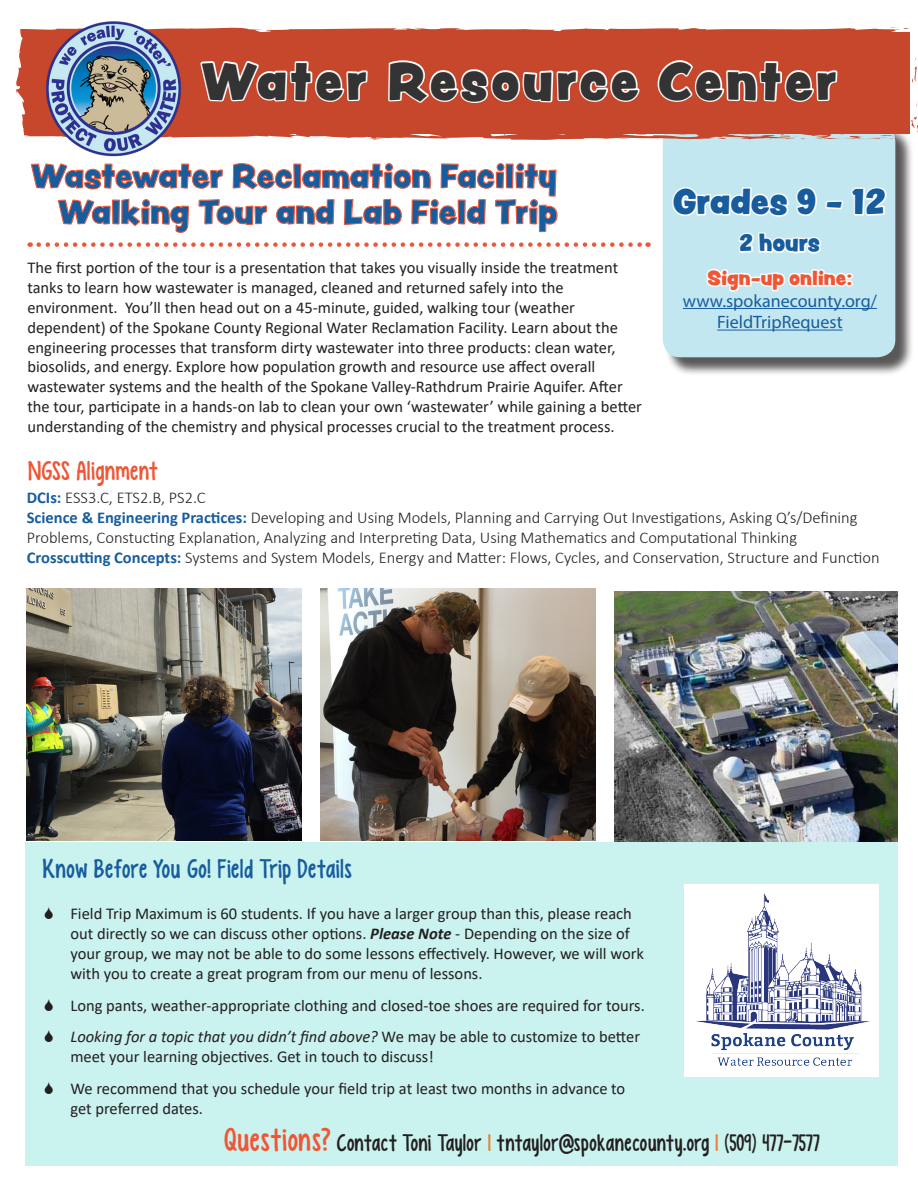
<style>
.page{position:relative;width:918px;height:1188px;background:#fff}
.page>*{position:absolute;margin:0;border:0;box-sizing:border-box;transform-origin:0 0}
.t1{font:46.8px "Peachy Keen JF";letter-spacing:.07em;color:#333}
.No_Spacing{font:31.5px "Peachy Keen JF";color:#175d9e}
.No_Spacing-2{font:30px/36px "Peachy Keen JF";color:#175d9e;text-align:right}
.t2{font:27px "KG Empireof Dirt";letter-spacing:.015em;color:#175d9e}
.t3{font:27px "KG Empireof Dirt";letter-spacing:.015em;color:#f05635}
.t4{font:24px "KG Empireof Dirt";color:#231f20}
.No_Spacing-3{font:21px "Peachy Keen JF";color:#175d9e}
.t5{font:18px/21.6px "Myriad Pro";color:#175d9e;text-align:center}
.t6{font:18px "Peachy Keen JF";color:#f05635}
.t7{font:16.5px/19.8px "Calibri";color:#231f20}
.t8{font:300 16.5px/19.8px "Calibri";color:#231f20}
.s1{font-weight:700;color:#175d9e}
.s2{font-weight:700;font-style:italic}
.s3{font-style:italic}
.s4{font-size:33px;color:#f05635}
.s5{color:#ed7d31}
</style>
<div class="page">
<div style="left:25px;top:842px;width:872px;height:324px;background:#caf2ee"></div>
<div style="left:665px;top:126px;width:249px;height:250px;background:#231f20;opacity:.75"></div>
<svg style="left:912px;top:58px;width:5px;height:25px"></svg>
<svg style="left:910px;top:116px;width:8px;height:17px"></svg>
<img style="left:25px;top:29px;width:5px;height:108px">
<img style="left:320px;top:588px;width:275px;height:253px">
<img style="left:26px;top:588px;width:275px;height:253px">
<div style="left:684px;top:884px;width:194px;height:192px;background:#fff"></div>
<img style="left:695px;top:893px;width:175px;height:173px">
<svg style="left:30px;top:21px;width:867px;height:355px"></svg>
<div style="left:846px;top:273px;width:7px;height:6px;border:3px solid #fff;border-radius:50%"></div>
<div style="left:846px;top:280px;width:7px;height:7px;border:3px solid #fff;border-radius:50%"></div>
<img style="left:614px;top:591px;width:283px;height:251px">
<p class="t1" style="left:201px;top:46px;width:637px">Water Resource Center</p>
<p class="No_Spacing-2" style="left:31px;top:158px;width:528px">Wastewater Reclamation Facility<br>Walking Tour and Lab Field Trip</p>
<p class="t7" style="left:27px;top:258px;width:616px">The first portion of the tour is a presentation that takes you visually inside the treatment tanks to learn how wastewater is managed, cleaned and returned safely into the environment. You’ll then head out on a 45-minute, guided, walking tour (weather dependent) of the Spokane County Regional Water Reclamation Facility. Learn about the engineering processes that transform dirty wastewater into three products: clean water, biosolids, and energy. Explore how population growth and resource use affect overall wastewater systems and the health of the Spokane Valley-Rathdrum Prairie Aquifer. After the tour, participate in a hands-on lab to clean your own ‘wastewater’ while gaining a better understanding of the chemistry and physical processes crucial to the treatment process.</p>
<p class="t3" style="left:28px;top:455px;width:131px">NGSS Alignment</p>
<p class="No_Spacing" style="left:673px;top:178px;width:214px">Grades 9 - 12</p>
<p class="No_Spacing-3" style="left:739px;top:227px;width:82px">2 hours</p>
<p class="t6" style="left:707px;top:264px;width:146px">Sign-up online:</p>
<p class="t5" style="left:683px;top:290px;width:196px">www.spokanecounty.org/<br>FieldTripRequest</p>
<p class="t8" style="left:27px;top:488px;width:180px"><span class="s1">DCIs:</span> ESS3.C, ETS2.B, PS2.C</p>
<p class="t8" style="left:27px;top:508px;width:832px"><span class="s1">Science &amp; Engineering Practices:</span> Developing and Using Models, Planning and Carrying Out Investigations, Asking Q’s/Defining<br>Problems, Constucting Explanation, Analyzing and Interpreting Data, Using Mathematics and Computational Thinking</p>
<p class="t8" style="left:27px;top:547px;width:854px"><span class="s1">Crosscutting Concepts:</span> Systems and System Models, Energy and Matter: Flows, Cycles, and Conservation, Structure and Function</p>
<p class="t2" style="left:42px;top:853px;width:311px">Know Before You Go! Field Trip Details</p>
<p class="t7" style="left:70px;top:904px;width:575px">Field Trip Maximum is 60 students. If you have a larger group than this, please reach out directly so we can discuss other options. <span class="s2">Please Note</span> - Depending on the size of your group, we may not be able to do some lessons effectively. However, we will work with you to create a great program from our menu of lessons.</p>
<p class="t7" style="left:70px;top:995px;width:576px">Long pants, weather-appropriate clothing and closed-toe shoes are required for tours.</p>
<p class="t7" style="left:70px;top:1027px;width:571px"><span class="s3">Looking for a topic that you didn’t find above?</span> We may be able to customize to better meet your learning objectives. Get in touch to discuss!</p>
<p class="t7" style="left:70px;top:1078px;width:556px">We recommend that you schedule your field trip at least two months in advance to get preferred dates.</p>
<p class="t4" style="left:224px;top:1129px;width:597px"><span class="s4">Questions?</span> Contact Toni Taylor <span class="s5">|</span> tntaylor@spokanecounty.org <span class="s5">|</span> (509) 477-7577</p>
</div>
